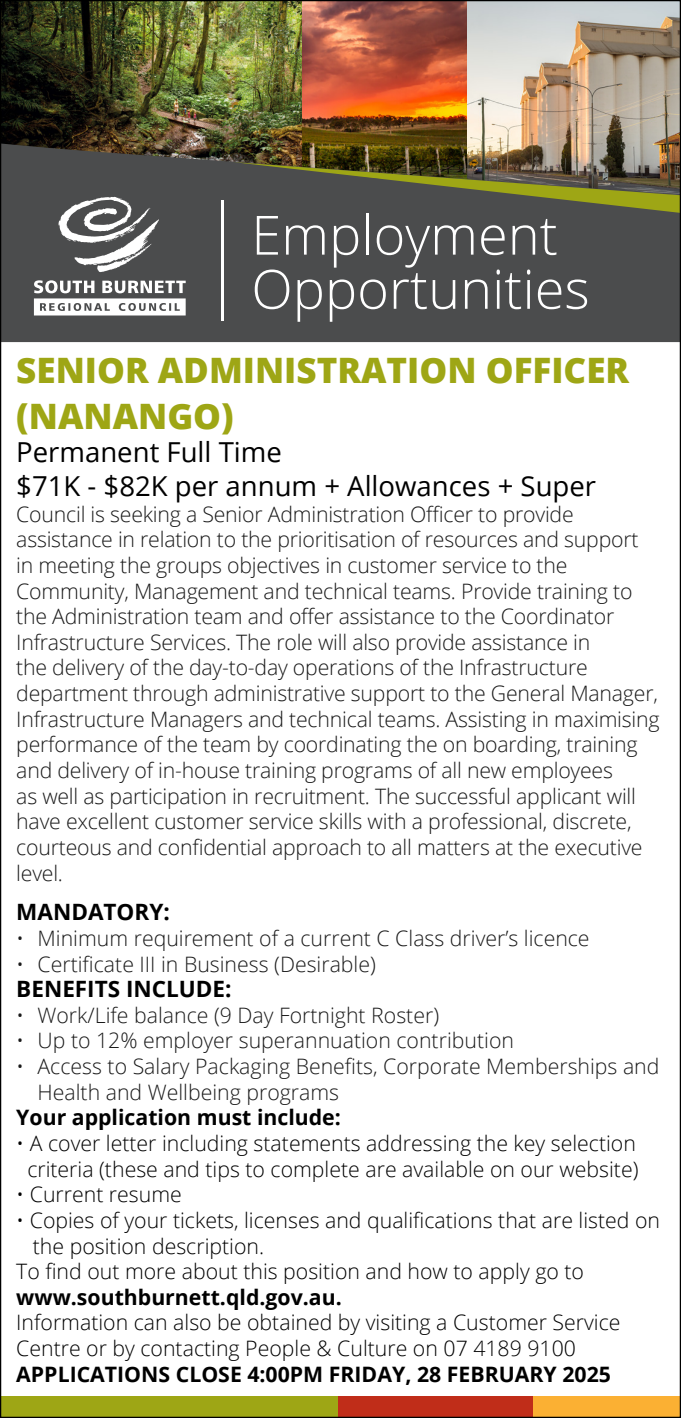
<style>
.page{position:relative;width:681px;height:1418px;background:#fff}
.page>*{position:absolute;margin:0;border:0;box-sizing:border-box;transform-origin:0 0}
.t1{font:300 54px/54px "Open Sans";color:#fff}
.t2{font:800 35px "Open Sans";color:#9ea615}
.t3{font:27.5px "Open Sans";color:#000}
.t4{font:700 22.5px "Open Sans";color:#000}
.t5{font:300 21.25px/25.5px "Open Sans";letter-spacing:-.01em;color:#1a1a1a}
.t6{font:300 21.25px/25.5px "Open Sans";color:#000}
.t7{font:700 21.25px "Open Sans";color:#000}
.s1{font-weight:700}
</style>
<div class="page">
<div style="left:337px;top:1395px;width:196px;height:22px;background:#c02d19"></div>
<div style="left:533px;top:1395px;width:147px;height:22px;background:#fbb033"></div>
<div style="left:0;top:1395px;width:337px;height:22px;background:#9ea615"></div>
<img style="left:2px;top:2px;width:301px;height:141px">
<img style="left:303px;top:2px;width:164px;height:141px">
<img style="left:467px;top:2px;width:211px;height:141px">
<div style="left:2px;top:272px;width:676px;height:70px;background:#4b4c4d"></div>
<svg style="left:34px;top:280px;width:152px;height:35px"></svg>
<hr style="left:221px;top:200px;width:2px;height:121px;background:#fff">
<svg style="left:2px;top:143px;width:676px;height:129px;background:#57564b"></svg>
<p class="t1" style="left:251px;top:206px;width:340px">Employment<br>Opportunities</p>
<p class="t2" style="left:16px;top:344px;width:614px">SENIOR ADMINISTRATION OFFICER</p>
<p class="t2" style="left:16px;top:389px;width:219px">(NANANGO)</p>
<p class="t3" style="left:16px;top:433px;width:267px">Permanent Full Time</p>
<p class="t3" style="left:16px;top:467px;width:581px">$71K - $82K per annum + Allowances + Super</p>
<p class="t5" style="left:16px;top:500px;width:644px">Council is seeking a Senior Administration Officer to provide assistance in relation to the prioritisation of resources and support in meeting the groups objectives in customer service to the Community, Management and technical teams. Provide training to the Administration team and offer assistance to the Coordinator Infrastructure Services. The role will also provide assistance in<br>the delivery of the day-to-day operations of the Infrastructure department through administrative support to the General Manager, Infrastructure Managers and technical teams. Assisting in maximising performance of the team by coordinating the on boarding, training and delivery of in-house training programs of all new employees<br>as well as participation in recruitment. The successful applicant will have excellent customer service skills with a professional, discrete, courteous and confidential approach to all matters at the executive level.</p>
<p class="t4" style="left:16px;top:896px;width:155px">MANDATORY:</p>
<p class="t5" style="left:16px;top:924px;width:574px">• Minimum requirement of a current C Class driver’s licence</p>
<p class="t5" style="left:16px;top:950px;width:361px">• Certificate III in Business (Desirable)</p>
<p class="t4" style="left:16px;top:973px;width:217px">BENEFITS INCLUDE:</p>
<p class="t5" style="left:16px;top:1001px;width:424px">• Work/Life balance (9 Day Fortnight Roster)</p>
<p class="t5" style="left:16px;top:1027px;width:499px">• Up to 12% employer superannuation contribution</p>
<p class="t5" style="left:38px;top:1053px;width:623px;text-indent:-21px">• Access to Salary Packaging Benefits, Corporate Memberships and<br>Health and Wellbeing programs</p>
<p class="t7" style="left:16px;top:1102px;width:326px">Your application must include:</p>
<p class="t6" style="left:16px;top:1129px;width:621px">• A cover letter including statements addressing the key selection</p>
<p class="t6" style="left:27px;top:1155px;width:612px">criteria (these and tips to complete are available on our website)</p>
<p class="t6" style="left:16px;top:1181px;width:167px">• Current resume</p>
<p class="t6" style="left:16px;top:1206px;width:645px">• Copies of your tickets, licenses and qualifications that are listed on</p>
<p class="t6" style="left:16px;top:1232px;width:605px;text-indent:17px">the position description.<br>To find out more about this position and how to apply go to <span class="s1">www.southburnett.qld.gov.au.<br></span>Information can also be obtained by visiting a Customer Service Centre or by contacting People &amp; Culture on 07 4189 9100</p>
<p class="t7" style="left:16px;top:1358px;width:596px">APPLICATIONS CLOSE 4:00PM FRIDAY, 28 FEBRUARY 2025</p>
</div>
